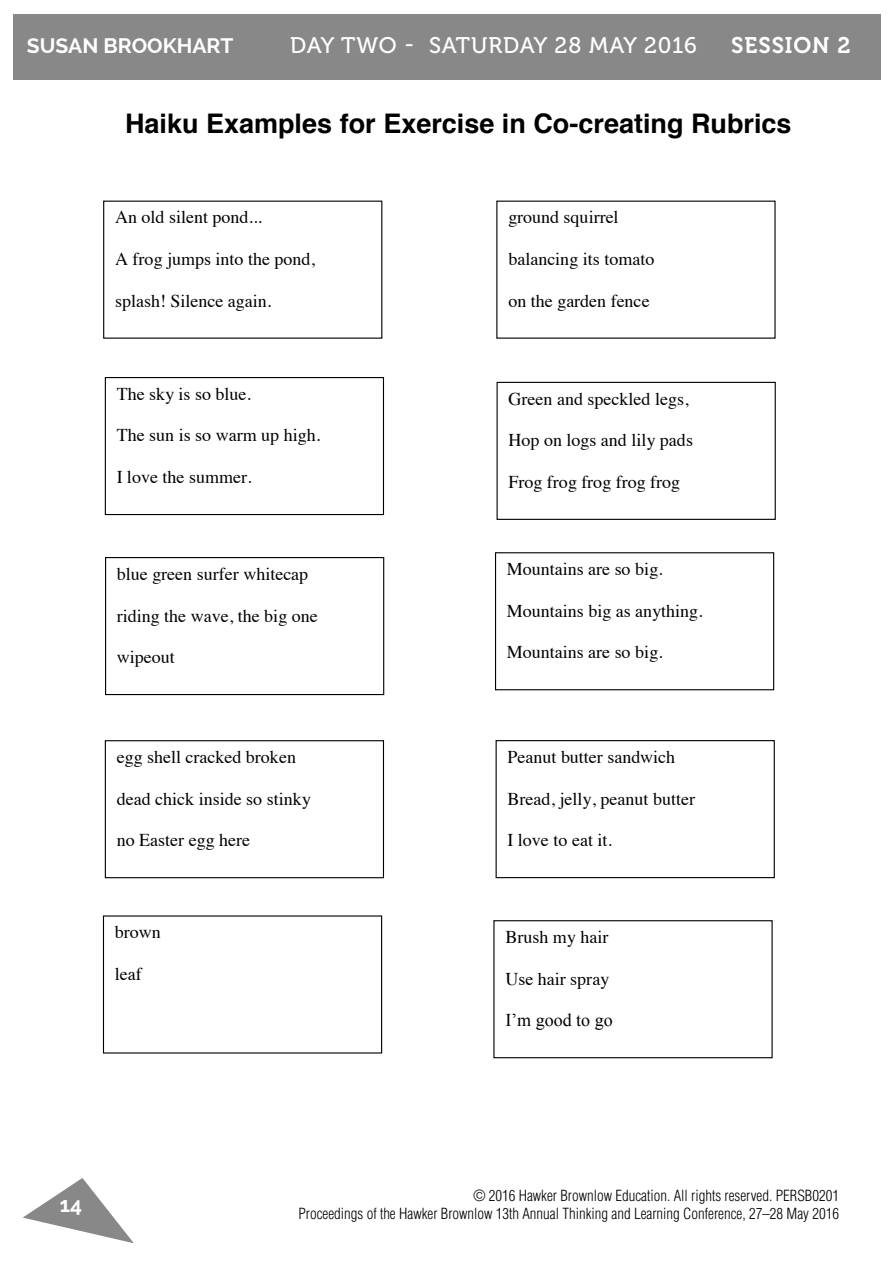
<style>
.page{position:relative;width:893px;height:1263px;background:#fff}
.page>*{position:absolute;margin:0;border:0;box-sizing:border-box;transform-origin:0 0}
.t1{font:700 27px "Helvetica";color:#000}
.t2{font:22.5px "Museo 500";letter-spacing:.03em;color:#fff}
.t3{font:22.5px "Museo 700";letter-spacing:.04em;color:#fff}
.t4{font:700 21px "Raleway";color:#fff}
.t5{font:18px "Times";color:#000}
.t6{font:18px "Times New Roman";color:#000}
.t7{font:300 condensed 15px/18px "Helvetica LT Std";color:#000;text-align:right}
</style>
<div class="page">
<svg style="left:23px;top:1178px;width:111px;height:65px"></svg>
<div style="left:13px;top:14px;width:867px;height:65px;background:#888"></div>
<div style="left:105px;top:377px;width:279px;height:138px;border:1px solid #000"></div>
<div style="left:497px;top:382px;width:279px;height:138px;border:1px solid #000"></div>
<div style="left:105px;top:557px;width:279px;height:138px;border:1px solid #000"></div>
<div style="left:495px;top:552px;width:279px;height:138px;border:1px solid #000"></div>
<div style="left:105px;top:740px;width:279px;height:138px;border:1px solid #000"></div>
<div style="left:496px;top:740px;width:279px;height:138px;border:1px solid #000"></div>
<div style="left:103px;top:915px;width:279px;height:138px;border:1px solid #000"></div>
<div style="left:493px;top:920px;width:280px;height:138px;border:1px solid #000"></div>
<p class="t4" style="left:27px;top:34px;width:208px">SUSAN BROOKHART</p>
<p class="t2" style="left:290px;top:37px;width:408px">DAY TWO - SATURDAY 28 MAY 2016</p>
<p class="t3" style="left:731px;top:37px;width:121px">SESSION 2</p>
<h1 class="t1" style="left:125px;top:102px;width:668px">Haiku Examples for Exercise in Co-creating Rubrics</h1>
<p class="t5" style="left:115px;top:200px;width:149px">An old silent pond...</p>
<p class="t5" style="left:115px;top:242px;width:201px">A frog jumps into the pond,</p>
<p class="t5" style="left:115px;top:284px;width:158px">splash! Silence again.</p>
<p class="t5" style="left:117px;top:377px;width:136px">The sky is so blue.</p>
<p class="t5" style="left:117px;top:419px;width:205px">The sun is so warm up high.</p>
<p class="t5" style="left:117px;top:460px;width:136px">I love the summer.</p>
<p class="t5" style="left:117px;top:557px;width:193px">blue green surfer whitecap</p>
<p class="t5" style="left:117px;top:599px;width:202px">riding the wave, the big one</p>
<p class="t5" style="left:117px;top:640px;width:59px">wipeout</p>
<p class="t5" style="left:117px;top:740px;width:181px">egg shell cracked broken</p>
<p class="t5" style="left:117px;top:782px;width:196px">dead chick inside so stinky</p>
<p class="t5" style="left:117px;top:823px;width:135px">no Easter egg here</p>
<p class="t5" style="left:115px;top:915px;width:47px">brown</p>
<p class="t5" style="left:115px;top:957px;width:28px">leaf</p>
<p class="t5" style="left:508px;top:200px;width:112px">ground squirrel</p>
<p class="t5" style="left:508px;top:242px;width:148px">balancing its tomato</p>
<p class="t5" style="left:508px;top:284px;width:143px">on the garden fence</p>
<p class="t5" style="left:508px;top:382px;width:181px">Green and speckled legs,</p>
<p class="t5" style="left:508px;top:423px;width:186px">Hop on logs and lily pads</p>
<p class="t5" style="left:508px;top:465px;width:173px">Frog frog frog frog frog</p>
<p class="t5" style="left:507px;top:552px;width:157px">Mountains are so big.</p>
<p class="t5" style="left:507px;top:594px;width:197px">Mountains big as anything.</p>
<p class="t5" style="left:507px;top:635px;width:157px">Mountains are so big.</p>
<p class="t5" style="left:508px;top:740px;width:169px">Peanut butter sandwich</p>
<p class="t5" style="left:508px;top:782px;width:189px">Bread, jelly, peanut butter</p>
<p class="t5" style="left:508px;top:823px;width:106px">I love to eat it.</p>
<p class="t5" style="left:505px;top:920px;width:104px">Brush my hair</p>
<p class="t5" style="left:505px;top:962px;width:106px">Use hair spray</p>
<p class="t6" style="left:505px;top:1008px;width:109px">I’m good to go</p>
<p class="t4" style="left:60px;top:1193px;width:24px">14</p>
<p class="t7" style="left:298px;top:1189px;width:542px">© 2016 Hawker Brownlow Education. All rights reserved. PERSB0201<br>Proceedings of the Hawker Brownlow 13th Annual Thinking and Learning Conference, 27–28 May 2016</p>
</div>
